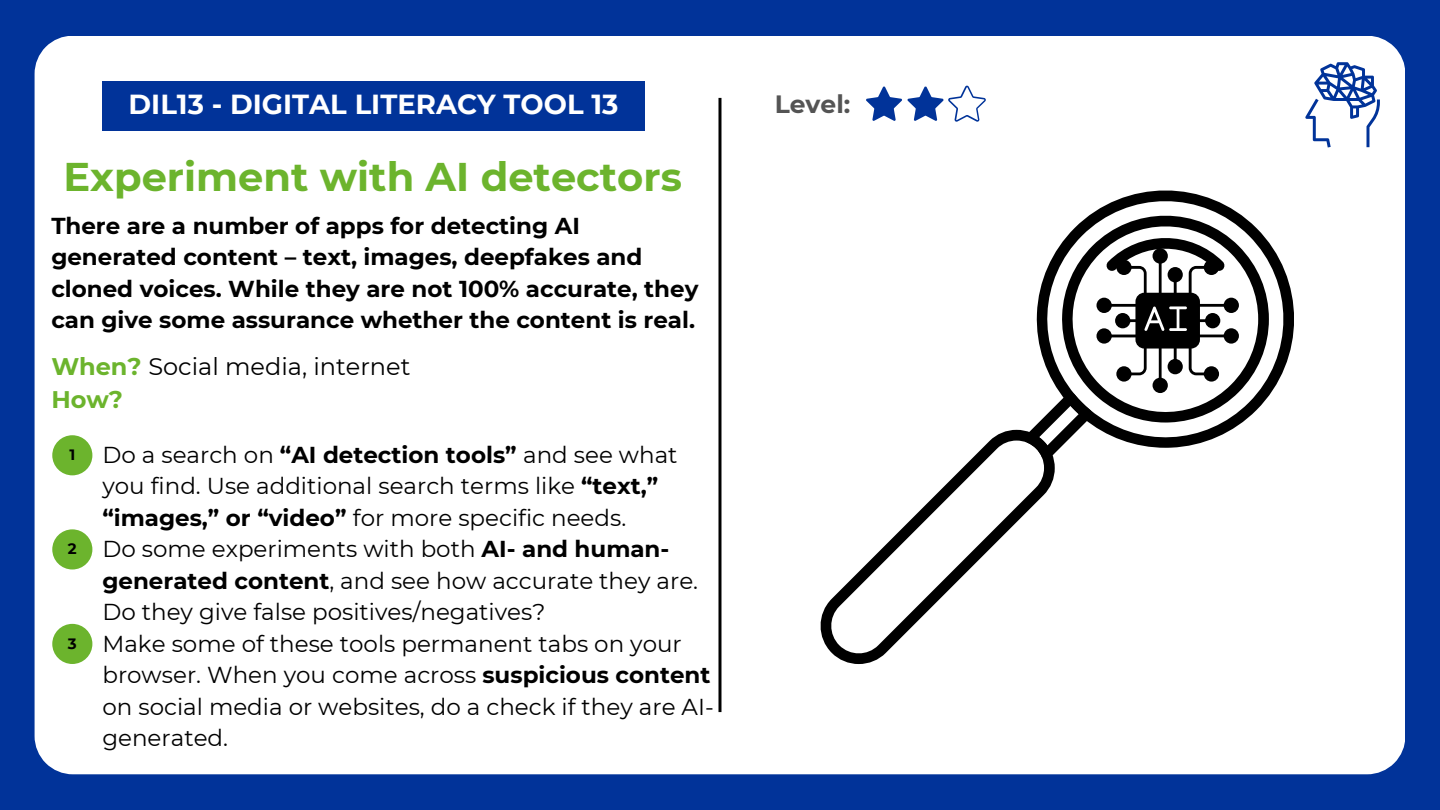
<style>
.page{position:relative;width:1440px;height:810px;background:#013399}
.page>*{position:absolute;margin:0;border:0;box-sizing:border-box;transform-origin:0 0}
.t1{font:700 40px "Montserrat";color:#6cb42d}
.t2{font:700 27.5px "Montserrat";color:#fff}
.t3{font:700 25px "Montserrat";color:#545454}
.t4{font:24px/33px "Montserrat";color:#000}
.t5{font:23px/31.5px "Montserrat";color:#000}
.t6{font:700 23px/31.5px "Montserrat";color:#000}
.t7{font:700 15px "Montserrat";color:#000}
.s1{font-weight:700;color:#6cb42d}
.s2{font-weight:700}
</style>
<div class="page">
<div style="left:35px;top:36px;width:1370px;height:738px;background:#fff"></div>
<hr style="left:718px;top:98px;width:3px;height:614px;background:#000">
<div style="left:102px;top:81px;width:543px;height:50px;background:#013399"></div>
<svg style="left:817px;top:430px;width:238px;height:234px;background:#e0e0e0"></svg>
<svg style="left:1036px;top:178px;width:271px;height:271px;background:#d7d7d7"></svg>
<svg style="left:1025px;top:206px;width:244px;height:253px;background:#a6a6a6"></svg>
<div style="left:1115px;top:313px;width:15px;height:15px;background:#000;border-radius:50%"></div>
<hr style="left:1109px;top:335px;width:29px;height:2px;background:#000">
<div style="left:1096px;top:328px;width:16px;height:16px;background:#000;border-radius:50%"></div>
<svg style="left:866px;top:86px;width:122px;height:36px"></svg>
<svg style="left:1305px;top:62px;width:75px;height:86px"></svg>
<div style="left:52px;top:435px;width:40px;height:40px;background:#6cb42d;border-radius:50%"></div>
<div style="left:52px;top:624px;width:40px;height:40px;background:#6cb42d;border-radius:50%"></div>
<div style="left:52px;top:529px;width:40px;height:41px;background:#6cb42d;border-radius:50%"></div>
<p class="t2" style="left:129px;top:88px;width:491px">DIL13 - DIGITAL LITERACY TOOL 13</p>
<h1 class="t1" style="left:63px;top:152px;width:620px">Experiment with AI detectors</h1>
<p class="t6" style="left:51px;top:210px;width:649px">There are a number of apps for detecting AI generated content – text, images, deepfakes and cloned voices. While they are not 100% accurate, they can give some assurance whether the content is real.</p>
<p class="t4" style="left:51px;top:350px;width:361px"><span class="s1">When?</span> Social media, internet<br><span class="s1">How?</span></p>
<p class="t7" style="left:69px;top:445px;width:7px">1</p>
<p class="t7" style="left:68px;top:540px;width:10px">2</p>
<p class="t7" style="left:68px;top:634px;width:10px">3</p>
<p class="t5" style="left:102px;top:439px;width:613px">Do a search on <span class="s2">“AI detection tools”</span> and see what you find. Use additional search terms like <span class="s2">“text,” “images,” or “video”</span> for more specific needs.<br>Do some experiments with both <span class="s2">AI- and human&shy;generated content</span>, and see how accurate they are.<br>Do they give false positives/negatives?<br>Make some of these tools permanent tabs on your browser. When you come across <span class="s2">suspicious content </span>on social media or websites, do a check if they are AI&shy;generated.</p>
<p class="t3" style="left:775px;top:89px;width:77px">Level:</p>
</div>
